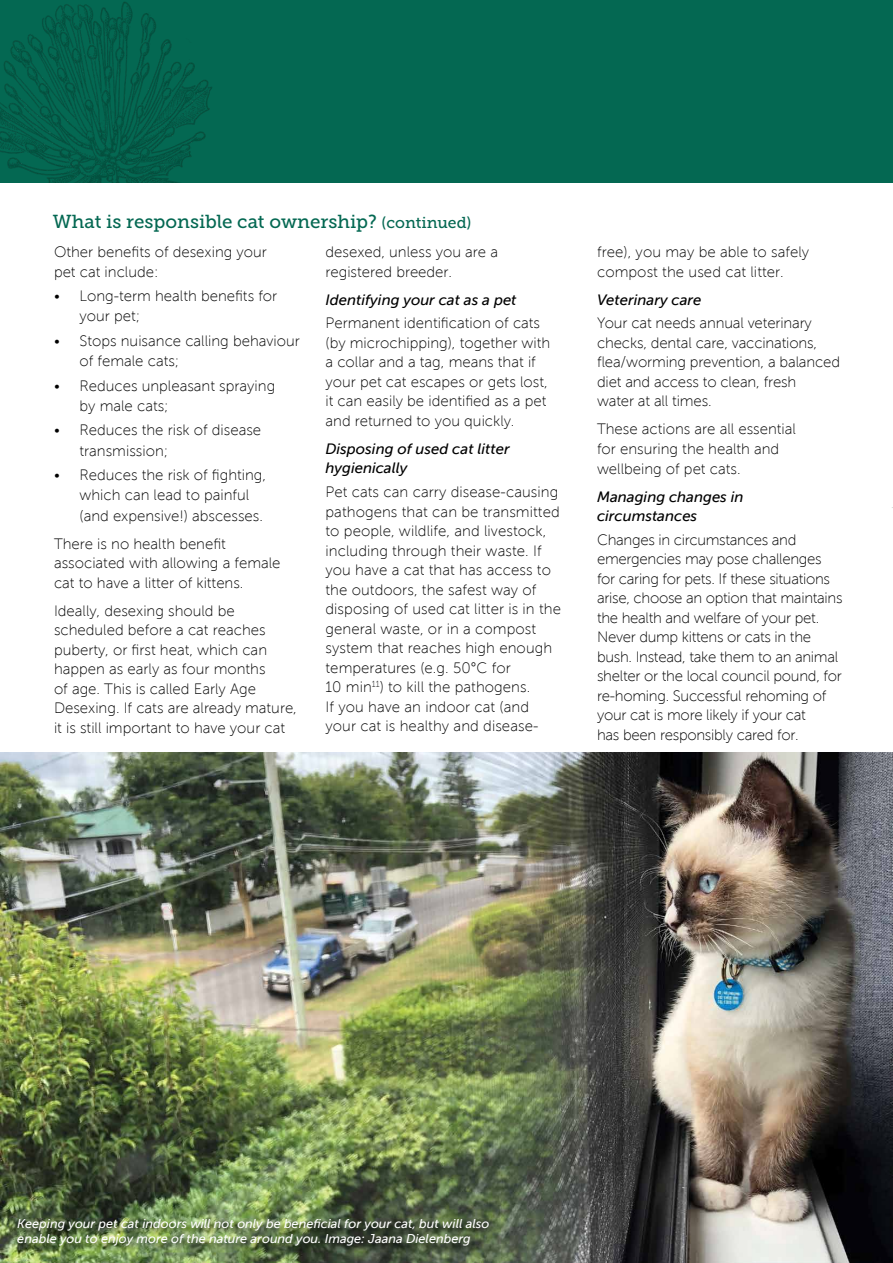
<style>
.page{position:relative;width:893px;height:1263px;background:#fff}
.page>*{position:absolute;margin:0;border:0;box-sizing:border-box;transform-origin:0 0}
.t1{font:18.75px "Museo Slab 500";color:#046852}
.t2{font:15px/19.5px "Museo Sans 100";color:#000}
.t3{font:15px/19.5px "Museo Sans 100";letter-spacing:-.02em;color:#000}
.t4{font:italic 15px/19.5px "Museo Sans 500";color:#000}
.t5{font:italic 12.75px/15px "Museo Sans 500";color:#fff}
.s1{font-size:15.75px}
</style>
<div class="page">
<div style="left:0;top:0;width:893px;height:183px;background:#046852"></div>
<img style="left:0;top:2px;width:212px;height:181px">
<img style="left:0;top:753px;width:893px;height:510px">
<div style="left:16px;top:1217px;width:482px;height:38px;background:#000;opacity:.75"></div>
<p class="t1" style="left:53px;top:211px;width:420px">What is responsible cat ownership? <span class="s1">(continued)</span></p>
<p class="t2" style="left:54px;top:242px;width:214px">Other benefits of desexing your pet cat include:</p>
<p class="t2" style="left:80px;top:286px;width:199px;line-height:20.2px;text-indent:-26px">• Long-term health benefits for your pet;</p>
<p class="t2" style="left:80px;top:331px;width:222px;line-height:20.2px;text-indent:-26px">• Stops nuisance calling behaviour of female cats;</p>
<p class="t2" style="left:80px;top:376px;width:197px;line-height:20.2px;text-indent:-26px">• Reduces unpleasant spraying by male cats;</p>
<p class="t2" style="left:80px;top:420px;width:183px;line-height:20.2px;text-indent:-26px">• Reduces the risk of disease transmission;</p>
<p class="t2" style="left:80px;top:465px;width:188px;line-height:20.2px;text-indent:-26px">• Reduces the risk of fighting, which can lead to painful (and expensive!) abscesses.</p>
<p class="t2" style="left:54px;top:534px;width:228px">There is no health benefit associated with allowing a female cat to have a litter of kittens.</p>
<p class="t2" style="left:54px;top:601px;width:244px">Ideally, desexing should be scheduled before a cat reaches puberty, or first heat, which can happen as early as four months<br>of age. This is called Early Age<br>Desexing. If cats are already mature, it is still important to have your cat</p>
<p class="t2" style="left:325px;top:242px;width:174px">desexed, unless you are a registered breeder.</p>
<p class="t4" style="left:325px;top:290px;width:193px">Identifying your cat as a pet</p>
<p class="t2" style="left:325px;top:314px;width:226px">Permanent identification of cats (by microchipping), together with a collar and a tag, means that if your pet cat escapes or gets lost, it can easily be identified as a pet and returned to you quickly.</p>
<p class="t4" style="left:325px;top:439px;width:186px">Disposing of used cat litter hygienically</p>
<p class="t2" style="left:325px;top:482px;width:237px">Pet cats can carry disease-causing pathogens that can be transmitted to people, wildlife, and livestock, including through their waste. If you have a cat that has access to the outdoors, the safest way of disposing of used cat litter is in the general waste, or in a compost system that reaches high enough temperatures (e.g. 50°C for<br>10 min<sup>11</sup>) to kill the pathogens.<br>If you have an indoor cat (and your cat is healthy and disease-</p>
<p class="t2" style="left:597px;top:242px;width:214px">free), you may be able to safely compost the used cat litter.</p>
<p class="t4" style="left:597px;top:290px;width:106px">Veterinary care</p>
<p class="t2" style="left:597px;top:314px;width:245px">Your cat needs annual veterinary checks, dental care, vaccinations, flea/worming prevention, a balanced diet and access to clean, fresh<br>water at all times.</p>
<p class="t2" style="left:597px;top:420px;width:200px">These actions are all essential for ensuring the health and wellbeing of pet cats.</p>
<p class="t4" style="left:597px;top:487px;width:148px">Managing changes in circumstances</p>
<p class="t3" style="left:597px;top:530px;width:247px">Changes in circumstances and emergencies may pose challenges for caring for pets. If these situations arise, choose an option that maintains the health and welfare of your pet.<br>Never dump kittens or cats in the bush. Instead, take them to an animal shelter or the local council pound, for re-homing. Successful rehoming of your cat is more likely if your cat<br>has been responsibly cared for.</p>
<p class="t5" style="left:17px;top:1216px;width:474px">Keeping your pet cat indoors will not only be beneficial for your cat, but will also enable you to enjoy more of the nature around you. Image: Jaana Dielenberg</p>
</div>
